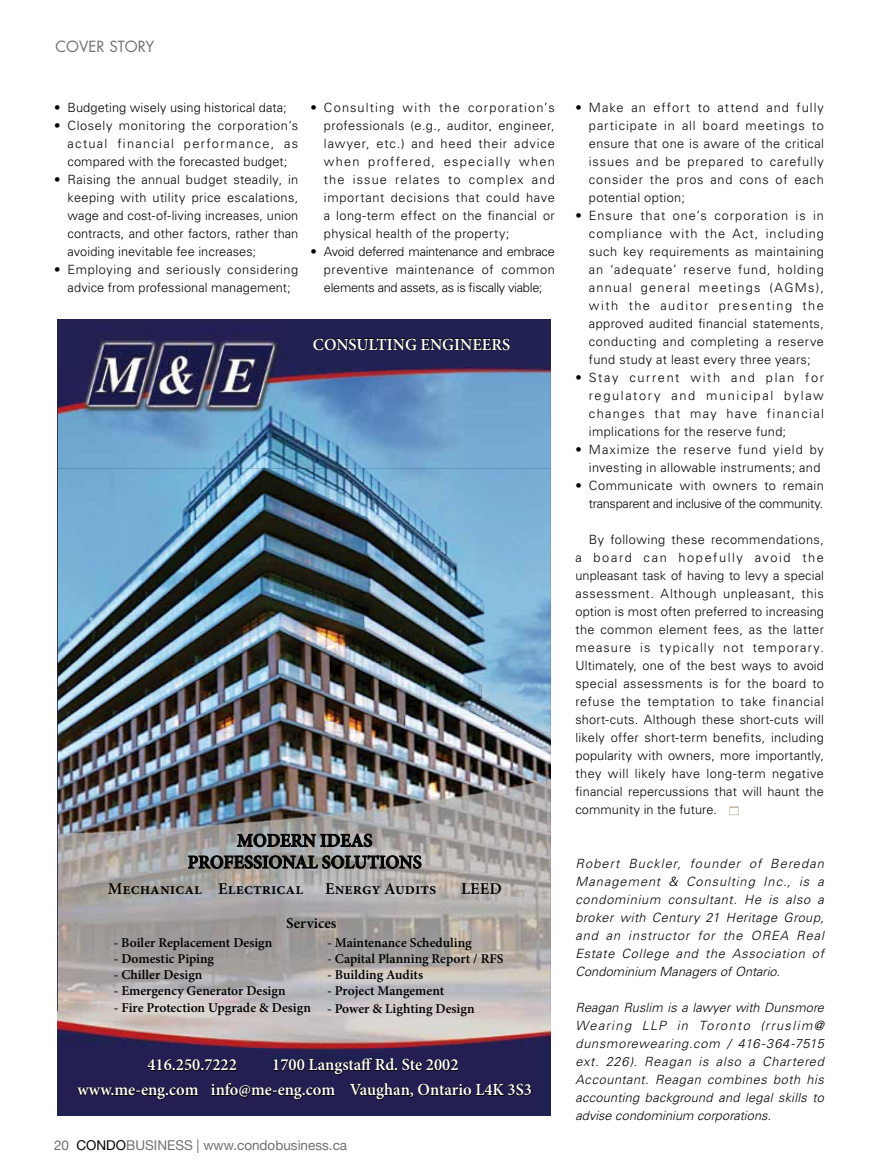
<style>
.page{position:relative;width:878px;height:1175px;background:#fff}
.page>*{position:absolute;margin:0;border:0;box-sizing:border-box;transform-origin:0 0}
.t1{font:600 18.6px/21.6px "Minion Pro";color:#000;text-align:center}
.t2{font:600 16.95px/24.9px "Minion Pro";color:#fff}
.t3{font:600 16.5px "Minion Pro";color:#000}
.t4{font:15px "Futura";color:#717073}
.t5{font:600 15px "Minion Pro";color:#000}
.t6{font:600 13.5px "Minion Pro";letter-spacing:-.005em;color:#000}
.t7{font:13.5px "Helvetica Neue";color:#717073}
.t8{font:300 12.75px/18px "Univers";letter-spacing:.025em;color:#050304;text-align:justify}
.t9{font:italic 300 12.75px/18px "Univers";letter-spacing:.01em;color:#050304;text-align:justify}
.t10{font:300 12.75px/18px "Univers";letter-spacing:-.02em;color:#050304;text-align:right}
.t11{font:300 12.75px "Univers";letter-spacing:.005em;color:#050304}
.s1{font-style:italic}
.s2{color:#000}
</style>
<div class="page">
<img style="left:58px;top:324px;width:493px;height:786px">
<img style="left:58px;top:733px;width:493px;height:278px">
<img style="left:58px;top:1011px;width:493px;height:96px">
<img style="left:58px;top:366px;width:493px;height:102px">
<img style="left:80px;top:326px;width:219px;height:122px">
<svg style="left:313px;top:337px;width:197px;height:13px;background:#13122e"></svg>
<svg style="left:237px;top:833px;width:135px;height:14px;background:#656566"></svg>
<svg style="left:188px;top:854px;width:234px;height:15px;background:#696866"></svg>
<svg style="left:273px;top:1057px;width:185px;height:18px;background:#171539"></svg>
<svg style="left:147px;top:1058px;width:90px;height:13px"></svg>
<svg style="left:211px;top:1082px;width:124px;height:18px;background:#181539"></svg>
<svg style="left:349px;top:1082px;width:183px;height:18px;background:#18153a"></svg>
<svg style="left:77px;top:1086px;width:122px;height:14px;background:#161335"></svg>
<p class="t4" style="left:56px;top:36px;width:100px">COVER STORY</p>
<p class="t11" style="left:54px;top:100px;width:234px">• Budgeting wisely using historical data;</p>
<p class="t8" style="left:67px;top:116px;width:232px;text-indent:-14px">• Closely monitoring the corporation’s actual financial performance, as compared with the forecasted budget;</p>
<p class="t8" style="left:67px;top:170px;width:232px;text-indent:-14px">• Raising the annual budget steadily, in keeping with utility price escalations, wage and cost-of-living increases, union contracts, and other factors, rather than avoiding inevitable fee increases;</p>
<p class="t8" style="left:54px;top:260px;width:246px;text-align:center">• Employing and seriously considering advice from professional management;</p>
<p class="t8" style="left:324px;top:98px;width:232px;text-indent:-14px">• Consulting with the corporation’s professionals (e.g., auditor, engineer, lawyer, etc.) and heed their advice when proffered, especially when the issue relates to complex and important decisions that could have a long-term effect on the financial or physical health of the property;</p>
<p class="t8" style="left:324px;top:242px;width:232px;text-indent:-14px">• Avoid deferred maintenance and embrace preventive maintenance of common elements and assets, as is fiscally viable;</p>
<h2 class="t2" style="left:313px;top:332px;width:199px">CONSULTING ENGINEERS</h2>
<h1 class="t1" style="left:188px;top:829px;width:235px">MODERN IDEAS<br>PROFESSIONAL SOLUTIONS</h1>
<p class="t3" style="left:108px;top:877px;width:96px">Mechanical</p>
<p class="t3" style="left:218px;top:877px;width:87px">Electrical</p>
<p class="t3" style="left:325px;top:877px;width:113px">Energy Audits</p>
<p class="t3" style="left:461px;top:877px;width:42px">LEED</p>
<p class="t5" style="left:286px;top:912px;width:52px">Services</p>
<p class="t6" style="left:327px;top:933px;width:146px">- Maintenance Scheduling</p>
<p class="t6" style="left:327px;top:949px;width:178px">- Capital Planning Report / RFS</p>
<p class="t6" style="left:327px;top:965px;width:97px">- Building Audits</p>
<p class="t6" style="left:327px;top:981px;width:118px">- Project Mangement</p>
<p class="t6" style="left:327px;top:999px;width:149px">- Power &amp; Lighting Design</p>
<p class="t6" style="left:114px;top:933px;width:160px"><span class="s1">-</span> Boiler Replacement Design</p>
<p class="t6" style="left:114px;top:949px;width:102px">- Domestic Piping</p>
<p class="t6" style="left:114px;top:965px;width:90px">- Chiller Design</p>
<p class="t6" style="left:114px;top:981px;width:173px">- Emergency Generator Design</p>
<p class="t6" style="left:114px;top:997px;width:199px">- Fire Protection Upgrade &amp; Design</p>
<h2 class="t2" style="left:77px;top:1052px;width:456px;text-indent:195px">1700 Langstaff Rd. Ste 2002 www.me-eng.com info@me-eng.com Vaughan, Ontario L4K 3S3</h2>
<h2 class="t2" style="left:147px;top:1052px;width:91px">416.250.7222</h2>
<p class="t7" style="left:54px;top:1136px;width:295px">20 <span class="s2">CONDO</span>BUSINESS | www.condobusiness.ca</p>
<p class="t8" style="left:589px;top:98px;width:236px;text-indent:-14px">• Make an effort to attend and fully participate in all board meetings to ensure that one is aware of the critical issues and be prepared to carefully consider the pros and cons of each potential option;</p>
<p class="t8" style="left:589px;top:206px;width:236px;text-indent:-14px">• Ensure that one’s corporation is in compliance with the Act, including such key requirements as maintaining an ‘adequate’ reserve fund, holding annual general meetings (AGMs), with the auditor presenting the approved audited financial statements, conducting and completing a reserve fund study at least every three years;</p>
<p class="t8" style="left:589px;top:368px;width:236px;text-indent:-14px">• Stay current with and plan for regulatory and municipal bylaw changes that may have financial implications for the reserve fund;</p>
<p class="t8" style="left:575px;top:440px;width:250px;text-align:right">• Maximize the reserve fund yield by investing in allowable instruments; and</p>
<p class="t10" style="left:575px;top:476px;width:250px">• Communicate with owners to remain transparent and inclusive of the community.</p>
<p class="t8" style="left:575px;top:530px;width:250px;text-indent:14px">By following these recommendations, a board can hopefully avoid the unpleasant task of having to levy a special assessment. Although unpleasant, this option is most often preferred to increasing the common element fees, as the latter measure is typically not temporary.<br>Ultimately, one of the best ways to avoid special assessments is for the board to refuse the temptation to take financial short-cuts. Although these short-cuts will likely offer short-term benefits, including popularity with owners, more importantly, they will likely have long-term negative financial repercussions that will haunt the community in the future.</p>
<p class="t9" style="left:575px;top:854px;width:250px">Robert Buckler, founder of Beredan Management &amp; Consulting Inc., is a condominium consultant. He is also a broker with Century 21 Heritage Group, and an instructor for the OREA Real Estate College and the Association of Condominium Managers of Ontario.</p>
<p class="t9" style="left:575px;top:998px;width:250px">Reagan Ruslim is a lawyer with Dunsmore Wearing LLP in Toronto (rruslim@ dunsmorewearing.com / 416-364-7515 ext. 226). Reagan is also a Chartered Accountant. Reagan combines both his accounting background and legal skills to advise condominium corporations.</p>
</div>
